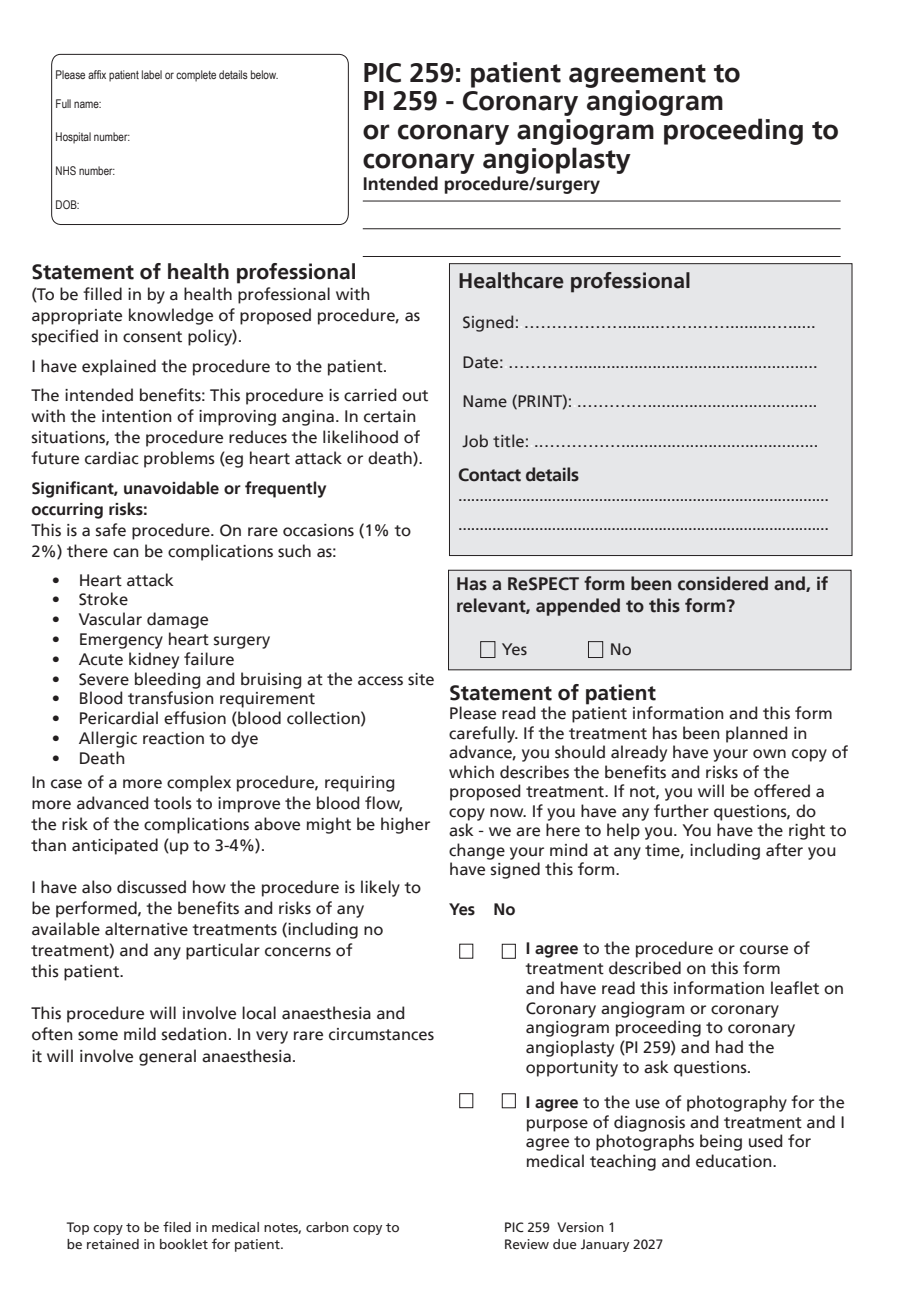
<style>
.page{position:relative;width:919px;height:1289px;background:#fff}
.page>*{position:absolute;margin:0;border:0;box-sizing:border-box;transform-origin:0 0}
.t1{font:700 27px/28.5px "Frutiger";color:#231f20}
.t2{font:700 21px "Frutiger";color:#231f20}
.t3{font:700 18px/21.6px "Frutiger";color:#231f20}
.t4{font:700 18px "Frutiger";letter-spacing:-.02em;color:#231f20}
.t5{font:16.5px/21px "Frutiger";color:#231f20}
.t6{font:700 16.5px/21px "Frutiger";color:#231f20}
.t7{font:13.5px/16.2px "Frutiger";color:#231f20}
.t8{font:12px "Arial Narrow";color:#231f20}
.s1{color:#fff}
.s2{font-weight:700}
</style>
<div class="page">
<svg style="left:51px;top:54px;width:298px;height:171px"></svg>
<hr style="left:363px;top:201px;width:477px;height:1px;background:#231f20">
<hr style="left:363px;top:228px;width:477px;height:1px;background:#231f20">
<hr style="left:363px;top:256px;width:477px;height:1px;background:#231f20">
<div style="left:502px;top:943px;width:13px;height:15px;border:1px solid #231f20"></div>
<div style="left:459px;top:943px;width:14px;height:15px;border:1px solid #231f20"></div>
<div style="left:502px;top:1093px;width:13px;height:15px;border:1px solid #231f20"></div>
<div style="left:459px;top:1093px;width:14px;height:15px;border:1px solid #231f20"></div>
<div style="left:449px;top:264px;width:402px;height:291px;background:#e6e7e9"></div>
<div style="left:449px;top:263px;width:403px;height:292px;border:1px solid #231f20"></div>
<div style="left:448px;top:570px;width:403px;height:99px;background:#e6e7e9"></div>
<div style="left:448px;top:570px;width:403px;height:100px;border:1px solid #231f20"></div>
<div style="left:480px;top:641px;width:15px;height:17px;border:1px solid #231f20"></div>
<div style="left:588px;top:641px;width:15px;height:17px;border:1px solid #231f20"></div>
<p class="t8" style="left:56px;top:66px;width:224px">Please affix patient label or complete details below.</p>
<p class="t8" style="left:56px;top:95px;width:47px">Full name:</p>
<p class="t8" style="left:56px;top:128px;width:76px">Hospital number:</p>
<p class="t8" style="left:56px;top:162px;width:61px">NHS number:</p>
<p class="t8" style="left:56px;top:195px;width:26px">DOB:</p>
<p class="t1" style="left:363px;top:58px;width:379px">PIC 259: patient agreement to<br>PI 259 - Coronary angiogram</p>
<p class="t1" style="left:363px;top:115px;width:478px">or coronary angiogram proceeding to coronary angioplasty</p>
<p class="t3" style="left:362px;top:173px;width:239px">Intended procedure/surgery</p>
<p class="t2" style="left:31px;top:259px;width:327px">Statement of health professional</p>
<p class="t5" style="left:31px;top:284px;width:390px">(To be filled in by a health professional with appropriate knowledge of proposed procedure, as specified in consent policy).</p>
<p class="t5" style="left:31px;top:355px;width:357px">I have explained the procedure to the patient.</p>
<p class="t5" style="left:31px;top:385px;width:399px">The intended benefits: This procedure is carried out with the intention of improving angina. In certain situations, the procedure reduces the likelihood of future cardiac problems (eg heart attack or death).</p>
<p class="t6" style="left:31px;top:477px;width:296px">Significant, unavoidable or frequently occurring risks:</p>
<p class="t5" style="left:31px;top:519px;width:381px">This is a safe procedure. On rare occasions (1% to<br>2%) there can be complications such as:</p>
<p class="t5" style="left:52px;top:569px;width:124px">• Heart attack</p>
<p class="t5" style="left:52px;top:589px;width:78px">• Stroke</p>
<p class="t5" style="left:52px;top:609px;width:159px">• Vascular damage</p>
<p class="t5" style="left:52px;top:629px;width:220px">• Emergency heart surgery</p>
<p class="t5" style="left:52px;top:648px;width:184px">• Acute kidney failure</p>
<p class="t5" style="left:52px;top:668px;width:384px">• Severe bleeding and bruising at the access site</p>
<p class="t5" style="left:52px;top:688px;width:265px">• Blood transfusion requirement</p>
<p class="t5" style="left:52px;top:708px;width:316px">• Pericardial effusion (blood collection)</p>
<p class="t5" style="left:52px;top:728px;width:208px">• Allergic reaction to dye</p>
<p class="t5" style="left:52px;top:747px;width:75px">• Death</p>
<p class="t5" style="left:31px;top:771px;width:400px">In case of a more complex procedure, requiring more advanced tools to improve the blood flow, the risk of the complications above might be higher than anticipated (up to 3-4%).</p>
<p class="t5" style="left:31px;top:876px;width:391px">I have also discussed how the procedure is likely to be performed, the benefits and risks of any available alternative treatments (including no treatment) and any particular concerns of<br>this patient.</p>
<p class="t5" style="left:31px;top:1002px;width:404px">This procedure will involve local anaesthesia and often some mild sedation. In very rare circumstances it will involve general anaesthesia.</p>
<p class="t2" style="left:458px;top:269px;width:234px">Healthcare professional</p>
<p class="t5" style="left:462px;top:312px;width:355px">Signed:<span class="s1">.</span>………………........…….…….........…......</p>
<p class="t5" style="left:462px;top:351px;width:356px">Date:<span class="s1">.</span>………….....................................................</p>
<p class="t5" style="left:462px;top:391px;width:356px">Name (PRINT):<span class="s1">.</span>.………….....................................</p>
<p class="t5" style="left:462px;top:430px;width:357px">Job title:<span class="s1">.</span>.……………...........................................</p>
<p class="t4" style="left:458px;top:464px;width:122px">Contact details</p>
<p class="t5" style="left:458px;top:485px;width:372px">.......................................................................................</p>
<p class="t5" style="left:458px;top:513px;width:372px">.......................................................................................</p>
<p class="t3" style="left:456px;top:573px;width:373px">Has a ReSPECT form been considered and, if relevant, appended to this form?</p>
<p class="t5" style="left:501px;top:639px;width:27px">Yes</p>
<p class="t5" style="left:609px;top:639px;width:23px">No</p>
<p class="t2" style="left:449px;top:680px;width:208px">Statement of patient</p>
<p class="t5" style="left:449px;top:703px;width:385px">Please read the patient information and this form</p>
<p class="t5" style="left:449px;top:722px;width:360px">carefully. If the treatment has been planned in</p>
<p class="t5" style="left:449px;top:742px;width:400px;line-height:19.5px">advance, you should already have your own copy of which describes the benefits and risks of the proposed treatment. If not, you will be offered a copy now. If you have any further questions, do<br>ask - we are here to help you. You have the right to change your mind at any time, including after you have signed this form.</p>
<p class="t6" style="left:449px;top:898px;width:68px">Yes No</p>
<p class="t5" style="left:526px;top:938px;width:285px"><span class="s2">I agree</span> to the procedure or course of</p>
<p class="t5" style="left:526px;top:958px;width:320px;line-height:19.8px">treatment described on this form<br>and have read this information leaflet on Coronary angiogram or coronary angiogram proceeding to coronary angioplasty (PI 259) and had the opportunity to ask questions.</p>
<p class="t5" style="left:526px;top:1092px;width:321px;line-height:19.8px;text-align:justify"><span class="s2">I agree</span> to the use of photography for the purpose of diagnosis and treatment and I agree to photographs being used for</p>
<p class="t5" style="left:526px;top:1151px;width:253px">medical teaching and education.</p>
<p class="t7" style="left:67px;top:1219px;width:334px">Top copy to be filed in medical notes, carbon copy to be retained in booklet for patient.</p>
<p class="t7" style="left:504px;top:1219px;width:161px">PIC 259 Version 1<br>Review due January 2027</p>
</div>
